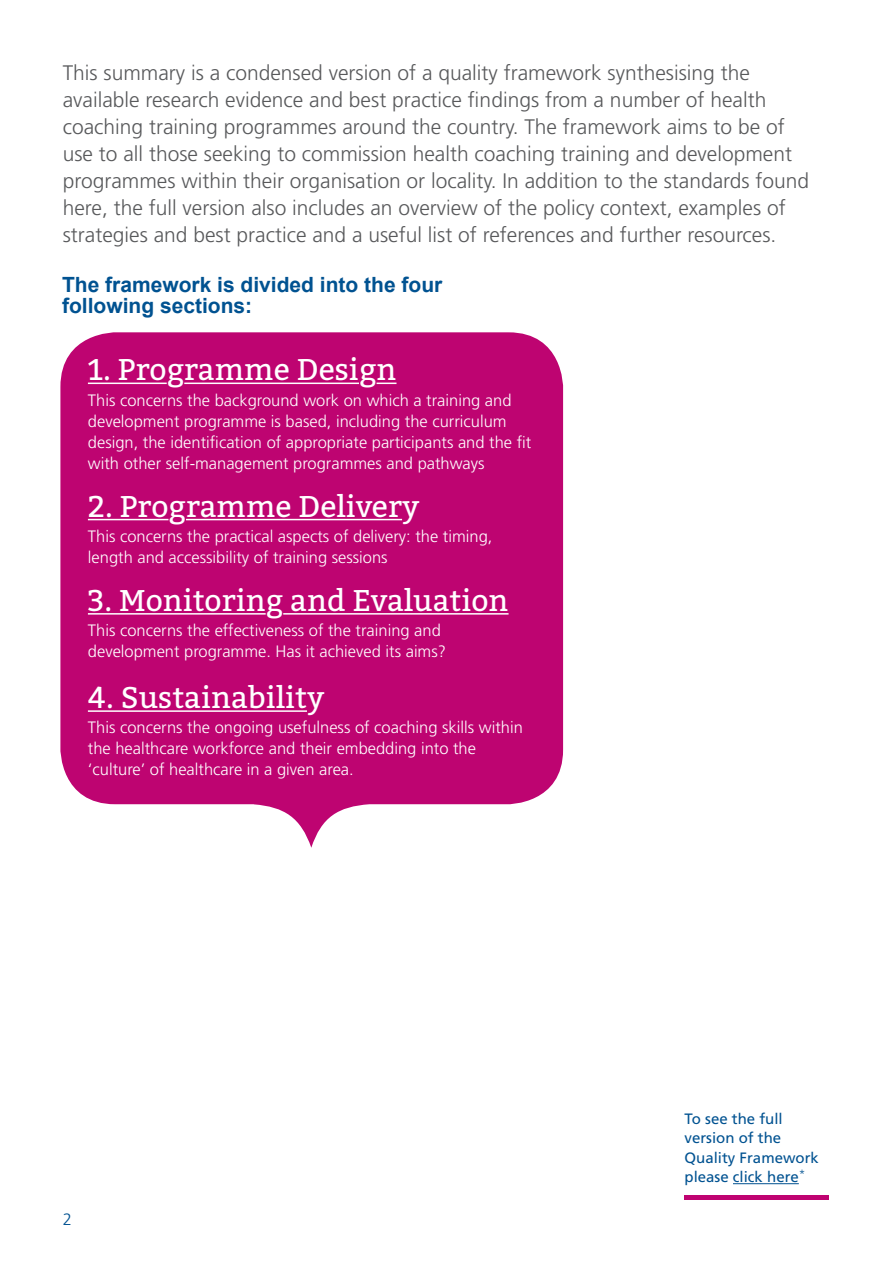
<style>
.page{position:relative;width:893px;height:1263px;background:#fff}
.page>*{position:absolute;margin:0;border:0;box-sizing:border-box;transform-origin:0 0}
.t1{font:30px "Bitter";color:#fff}
.t2{font:300 21px/27px "Frutiger";color:#58595b}
.t3{font:700 21px/21px "Arial";color:#005291}
.t4{font:300 16.5px/21px "Frutiger";color:#fff}
.t5{font:300 16.5px "Frutiger";color:#005291}
.t6{font:15px/19.5px "Frutiger";color:#005291}
</style>
<div class="page">
<svg style="left:60px;top:332px;width:503px;height:516px;background:#c41b7e"></svg>
<hr style="left:88px;top:383px;width:79px;height:1px;background:#fff">
<hr style="left:184px;top:383px;width:175px;height:1px;background:#fff">
<svg style="left:377px;top:383px;width:19px;height:1px"></svg>
<hr style="left:88px;top:519px;width:80px;height:1px;background:#fff">
<hr style="left:186px;top:519px;width:216px;height:1px;background:#fff">
<hr style="left:88px;top:613px;width:178px;height:2px;background:#fff">
<hr style="left:283px;top:613px;width:226px;height:2px;background:#fff">
<hr style="left:88px;top:710px;width:219px;height:2px;background:#fff">
<hr style="left:733px;top:1183px;width:66px;height:1px;background:#005291">
<hr style="left:685px;top:1195px;width:144px;height:4px;background:#bf0371">
<p class="t2" style="left:63px;top:59px;width:748px">This summary is a condensed version of a quality framework synthesising the available research evidence and best practice findings from a number of health coaching training programmes around the country. The framework aims to be of use to all those seeking to commission health coaching training and development programmes within their organisation or locality. In addition to the standards found here, the full version also includes an overview of the policy context, examples of strategies and best practice and a useful list of references and further resources.</p>
<p class="t3" style="left:62px;top:275px;width:382px">The framework is divided into the four following sections:</p>
<h1 class="t1" style="left:88px;top:348px;width:310px">1. Programme Design</h1>
<p class="t4" style="left:88px;top:389px;width:445px">This concerns the background work on which a training and development programme is based, including the curriculum design, the identification of appropriate participants and the fit with other self-management programmes and pathways</p>
<h1 class="t1" style="left:88px;top:484px;width:333px">2. Programme Delivery</h1>
<p class="t4" style="left:88px;top:526px;width:406px">This concerns the practical aspects of delivery: the timing, length and accessibility of training sessions</p>
<h1 class="t1" style="left:88px;top:579px;width:422px">3. Monitoring and Evaluation</h1>
<p class="t4" style="left:88px;top:620px;width:360px">This concerns the effectiveness of the training and development programme. Has it achieved its aims?</p>
<h1 class="t1" style="left:88px;top:676px;width:238px">4. Sustainability</h1>
<p class="t4" style="left:88px;top:717px;width:436px">This concerns the ongoing usefulness of coaching skills within the healthcare workforce and their embedding into the ‘culture’ of healthcare in a given area.</p>
<p class="t5" style="left:63px;top:1210px;width:11px">2</p>
<p class="t6" style="left:685px;top:1108px;width:136px">To see the full version of the<br>Quality Framework please click here<sup>*</sup></p>
</div>
